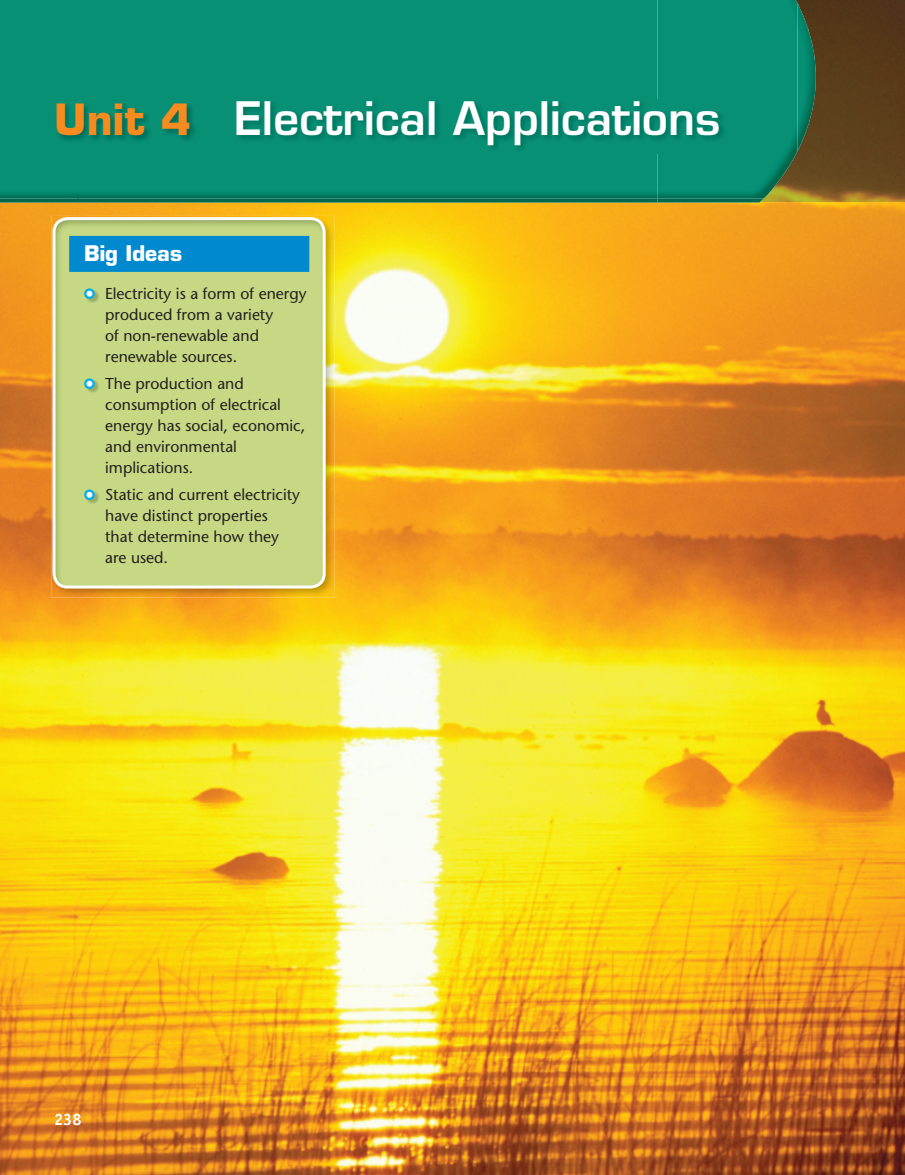
<style>
.page{position:relative;width:905px;height:1175px;background:#fff}
.page>*{position:absolute;margin:0;border:0;box-sizing:border-box;transform-origin:0 0}
.t1{font:600 45px "Eurostile";color:#fff}
.t2{font:700 21px "Eurostile";color:#fff}
.t3{font:700 16.5px "Officina Sans";color:#fff}
.t4{font:15.75px/21px "Stone Sans";color:#231f20}
.s1{font-weight:700;font-size:42px;color:#f68b1f}
</style>
<div class="page">
<img style="left:0;top:202px;width:904px;height:972px">
<img style="left:797px;top:0;width:107px;height:202px">
<img style="left:0;top:198px;width:657px;height:4px">
<img style="left:657px;top:3px;width:158px;height:199px">
<div style="left:0;top:0;width:797px;height:198px;background:#089075"></div>
<img style="left:51px;top:216px;width:284px;height:381px">
<div style="left:54px;top:219px;width:270px;height:368px;background:#c6d883"></div>
<div style="left:69px;top:236px;width:240px;height:36px;background:#0089cf"></div>
<svg style="left:86px;top:290px;width:13px;height:13px"></svg>
<svg style="left:85px;top:289px;width:9px;height:9px"></svg>
<div style="left:84px;top:288px;width:11px;height:11px;border:2px solid #00aeef;border-radius:50%"></div>
<svg style="left:86px;top:380px;width:13px;height:13px"></svg>
<svg style="left:85px;top:379px;width:9px;height:9px"></svg>
<div style="left:84px;top:378px;width:11px;height:11px;border:2px solid #00aeef;border-radius:50%"></div>
<svg style="left:86px;top:491px;width:13px;height:13px"></svg>
<svg style="left:85px;top:490px;width:9px;height:9px"></svg>
<div style="left:84px;top:489px;width:11px;height:11px;border:2px solid #00aeef;border-radius:50%"></div>
<div style="left:52px;top:217px;width:274px;height:371px;border:3px solid #fff;border-radius:14px"></div>
<img style="left:54px;top:102px;width:143px;height:41px">
<img style="left:235px;top:99px;width:492px;height:54px">
<p class="t1" style="left:54px;top:101px;width:667px"><span class="s1">Unit 4</span> Electrical Applications</p>
<p class="t2" style="left:84px;top:246px;width:100px">Big Ideas</p>
<p class="t4" style="left:105px;top:284px;width:203px">Electricity is a form of energy produced from a variety<br>of non-renewable and renewable sources.</p>
<p class="t4" style="left:105px;top:374px;width:202px">The production and consumption of electrical energy has social, economic, and environmental implications.</p>
<p class="t4" style="left:105px;top:485px;width:196px">Static and current electricity have distinct properties<br>that determine how they are used.</p>
<p class="t3" style="left:54px;top:1113px;width:29px">238</p>
</div>
